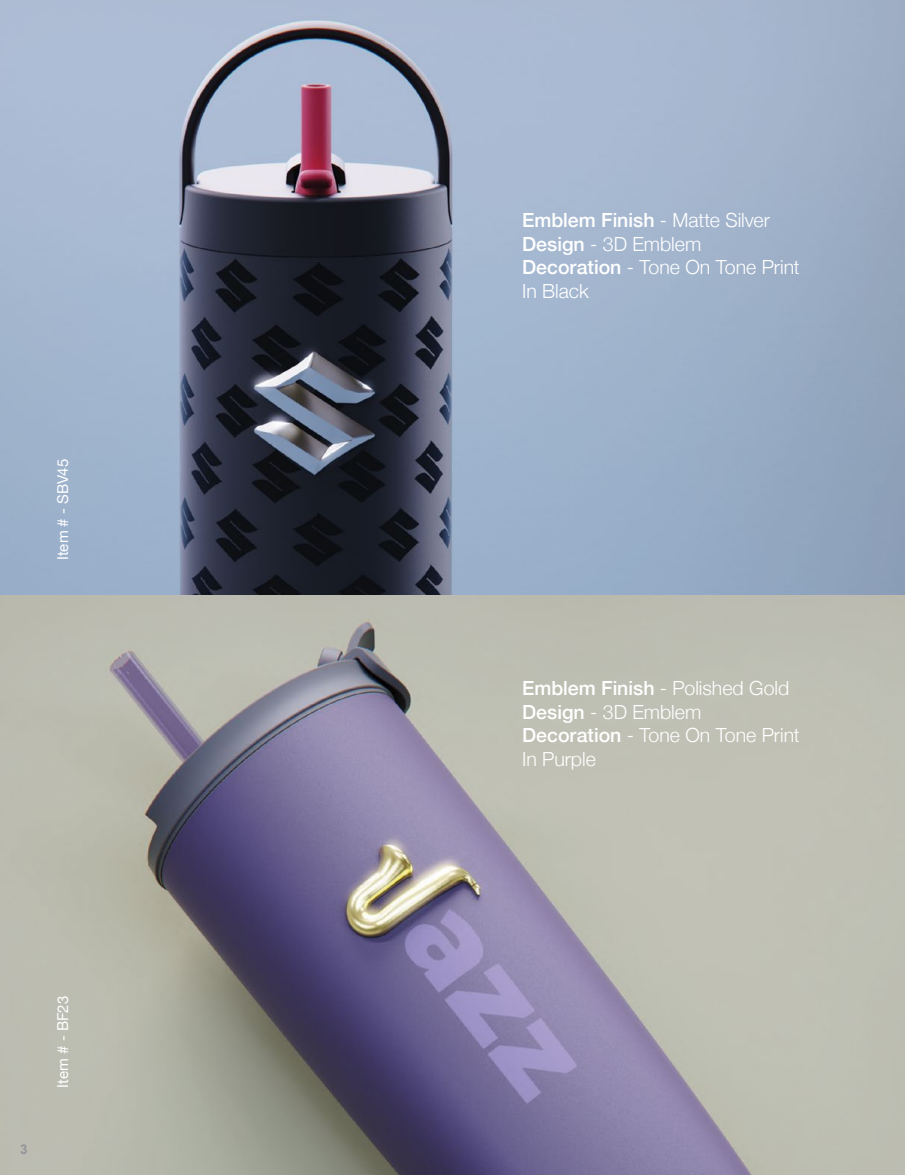
<style>
.page{position:relative;width:905px;height:1175px;background:#fff}
.page>*{position:absolute;margin:0;border:0;box-sizing:border-box;transform-origin:0 0}
.t1{font:300 19.5px/23.4px "Helvetica Neue";color:#fff}
.t2{font:15px "Helvetica Neue";color:#fff}
.t3{font:700 13.5px "Arial";color:#939598}
.s1{font-weight:500}
</style>
<div class="page">
<img style="left:0;top:0;width:904px;height:1174px">
<p class="t2" style="left:52px;top:560px;width:103px;rotate:-90deg">Item # - SBV45</p>
<p class="t3" style="left:20px;top:1140px;width:9px">3</p>
<p class="t2" style="left:52px;top:1087px;width:93px;rotate:-90deg">Item # - BF23</p>
<p class="t1" style="left:522px;top:207px;width:279px"><span class="s1">Emblem Finish</span> - Matte Silver<br><span class="s1">Design</span> - 3D Emblem<br><span class="s1">Decoration</span> - Tone On Tone Print<br>In Black</p>
<p class="t1" style="left:522px;top:675px;width:279px"><span class="s1">Emblem Finish</span> - Polished Gold<br><span class="s1">Design</span> - 3D Emblem<br><span class="s1">Decoration</span> - Tone On Tone Print<br>In Purple</p>
</div>
